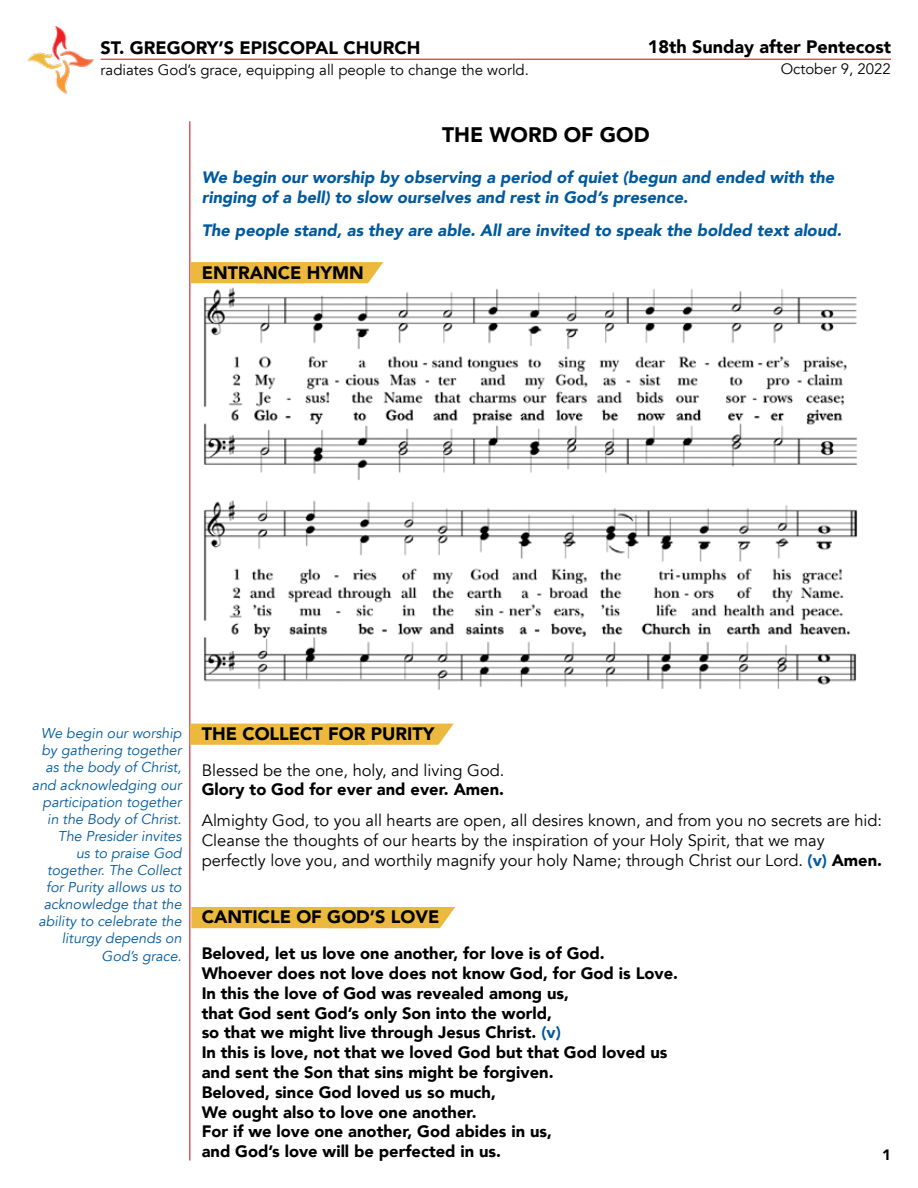
<style>
.page{position:relative;width:918px;height:1188px;background:#fff}
.page>*{position:absolute;margin:0;border:0;box-sizing:border-box;transform-origin:0 0}
.t1{font:900 21px "Avenir";color:#000}
.t2{font:900 18px "Avenir";color:#000}
.t3{font:900 16.5px/19.8px "Avenir";color:#000}
.t4{font:16.5px/19.8px "Avenir";color:#000}
.t5{font:italic 900 16.5px/19.8px "Avenir";color:#00599d}
.t6{font:15px "Avenir";color:#000}
.t7{font:900 15px "Avenir";color:#000}
.t8{font:italic 14.25px/17.1px "Avenir";color:#00599d;text-align:right}
.s1{font-weight:900;color:#00599d}
.s2{font-weight:900}
.s3{color:#00599d}
</style>
<div class="page">
<hr style="left:101px;top:59px;width:790px;height:1px;background:#d2232a">
<img style="left:27px;top:27px;width:89px;height:68px">
<hr style="left:189px;top:121px;width:1px;height:1040px;background:#d2232a">
<svg style="left:190px;top:262px;width:193px;height:21px;background:#ecba44"></svg>
<svg style="left:190px;top:724px;width:264px;height:21px;background:#ecba44"></svg>
<div style="left:191px;top:907px;width:264px;height:21px;background:#ecb83d"></div>
<img style="left:203px;top:287px;width:655px;height:402px">
<p class="t2" style="left:101px;top:33px;width:321px">ST. GREGORY’S EPISCOPAL CHURCH</p>
<p class="t6" style="left:101px;top:61px;width:430px">radiates God’s grace, equipping all people to change the world.</p>
<p class="t2" style="left:648px;top:31px;width:245px">18th Sunday after Pentecost</p>
<p class="t6" style="left:781px;top:60px;width:112px">October 9, 2022</p>
<p class="t1" style="left:442px;top:117px;width:209px">THE WORD OF GOD</p>
<p class="t5" style="left:202px;top:168px;width:634px">We begin our worship by observing a period of quiet (begun and ended with the ringing of a bell) to slow ourselves and rest in God’s presence.</p>
<p class="t5" style="left:202px;top:220px;width:642px">The people stand, as they are able. All are invited to speak the bolded text aloud.</p>
<p class="t2" style="left:202px;top:257px;width:163px">ENTRANCE HYMN</p>
<p class="t8" style="left:32px;top:725px;width:151px">We begin our worship by gathering together as the body of Christ, and acknowledging our participation together in the Body of Christ.<br>The Presider invites<br>us to praise God together. The Collect for Purity allows us to acknowledge that the ability to celebrate the liturgy depends on<br>God’s grace.</p>
<p class="t2" style="left:202px;top:718px;width:234px">THE COLLECT FOR PURITY</p>
<p class="t4" style="left:202px;top:760px;width:304px">Blessed be the one, holy, and living God.</p>
<p class="t3" style="left:202px;top:779px;width:304px">Glory to God for ever and ever. Amen.</p>
<p class="t4" style="left:202px;top:811px;width:682px">Almighty God, to you all hearts are open, all desires known, and from you no secrets are hid:<br>Cleanse the thoughts of our hearts by the inspiration of your Holy Spirit, that we may perfectly love you, and worthily magnify your holy Name; through Christ our Lord. <span class="s1">(v)</span> <span class="s2">Amen.</span></p>
<p class="t2" style="left:202px;top:901px;width:239px">CANTICLE OF GOD’S LOVE</p>
<p class="t3" style="left:202px;top:943px;width:478px">Beloved, let us love one another, for love is of God.<br>Whoever does not love does not know God, for God is Love.<br>In this the love of God was revealed among us,<br>that God sent God’s only Son into the world,<br>so that we might live through Jesus Christ. <span class="s3">(v)<br></span>In this is love, not that we loved God but that God loved us and sent the Son that sins might be forgiven.<br>Beloved, since God loved us so much,<br>We ought also to love one another.<br>For if we love one another, God abides in us,<br>and God’s love will be perfected in us.</p>
<p class="t7" style="left:882px;top:1142px;width:10px">1</p>
</div>
